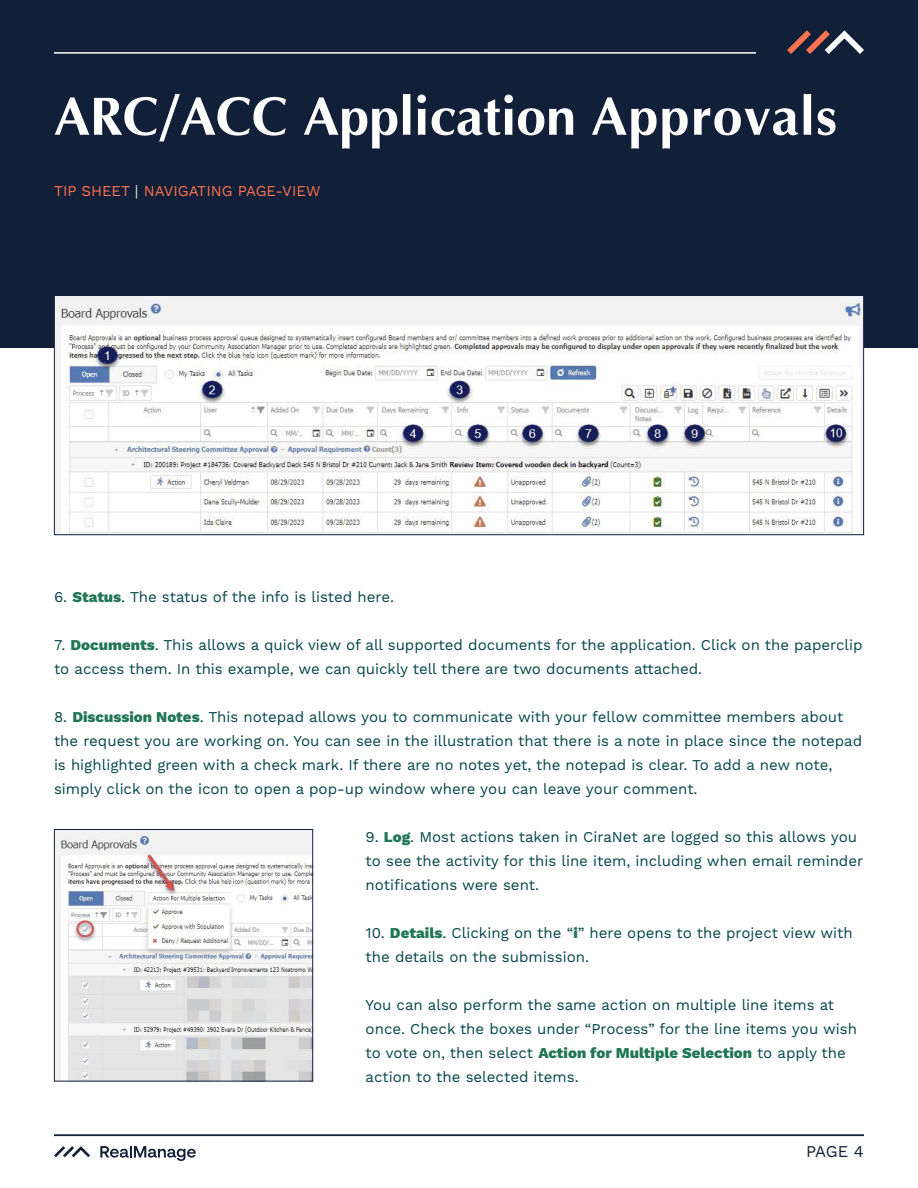
<style>
.page{position:relative;width:918px;height:1188px;background:#fff}
.page>*{position:absolute;margin:0;border:0;box-sizing:border-box;transform-origin:0 0}
.Chapter_Title{font:700 54px "Optima";color:#fff}
.t1{font:16.5px "Work Sans";color:#121f38}
.Bulk{font:15px/24px "Work Sans";color:#054549}
.Bulk-2{font:15px "Work Sans";color:#ff7350}
.s1{color:#ebe7de}
.s2{font-weight:800;color:#217655}
</style>
<div class="page">
<svg style="left:54px;top:1146px;width:36px;height:11px"></svg>
<svg style="left:100px;top:1146px;width:96px;height:15px"></svg>
<div style="left:0;top:0;width:918px;height:348px;background:#121f38"></div>
<hr style="left:54px;top:52px;width:702px;height:2px;background:#fff">
<svg style="left:787px;top:30px;width:77px;height:24px"></svg>
<hr style="left:54px;top:1135px;width:810px;height:1px;background:#121f38">
<img style="left:56px;top:297px;width:806px;height:236px">
<div style="left:54px;top:295px;width:810px;height:240px;border:1px solid #121f38"></div>
<img style="left:56px;top:831px;width:255px;height:249px">
<div style="left:54px;top:829px;width:259px;height:253px;border:1px solid #121f38"></div>
<p class="Chapter_Title" style="left:54px;top:87px;width:784px">ARC/ACC Application Approvals</p>
<p class="Bulk-2" style="left:54px;top:182px;width:268px">TIP SHEET <span class="s1">|</span> NAVIGATING PAGE-VIEW</p>
<p class="Bulk" style="left:54px;top:585px;width:342px">6. <span class="s2">Status</span>. The status of the info is listed here.</p>
<p class="Bulk" style="left:54px;top:633px;width:810px">7. <span class="s2">Documents</span>. This allows a quick view of all supported documents for the application. Click on the paperclip to access them. In this example, we can quickly tell there are two documents attached.</p>
<p class="Bulk" style="left:54px;top:705px;width:810px">8. <span class="s2">Discussion Notes</span>. This notepad allows you to communicate with your fellow committee members about the request you are working on. You can see in the illustration that there is a note in place since the notepad is highlighted green with a check mark. If there are no notes yet, the notepad is clear. To add a new note, simply click on the icon to open a pop-up window where you can leave your comment.</p>
<p class="Bulk" style="left:366px;top:825px;width:499px">9. <span class="s2">Log</span>. Most actions taken in CiraNet are logged so this allows you to see the activity for this line item, including when email reminder notifications were sent.</p>
<p class="Bulk" style="left:366px;top:921px;width:489px">10. <span class="s2">Details</span>. Clicking on the “<span class="s2">i</span>” here opens to the project view with the details on the submission.</p>
<p class="Bulk" style="left:366px;top:993px;width:493px">You can also perform the same action on multiple line items at once. Check the boxes under “Process” for the line items you wish to vote on, then select <span class="s2">Action for Multiple Selection</span> to apply the action to the selected items.</p>
<p class="t1" style="left:806px;top:1142px;width:59px">PAGE 4</p>
</div>
